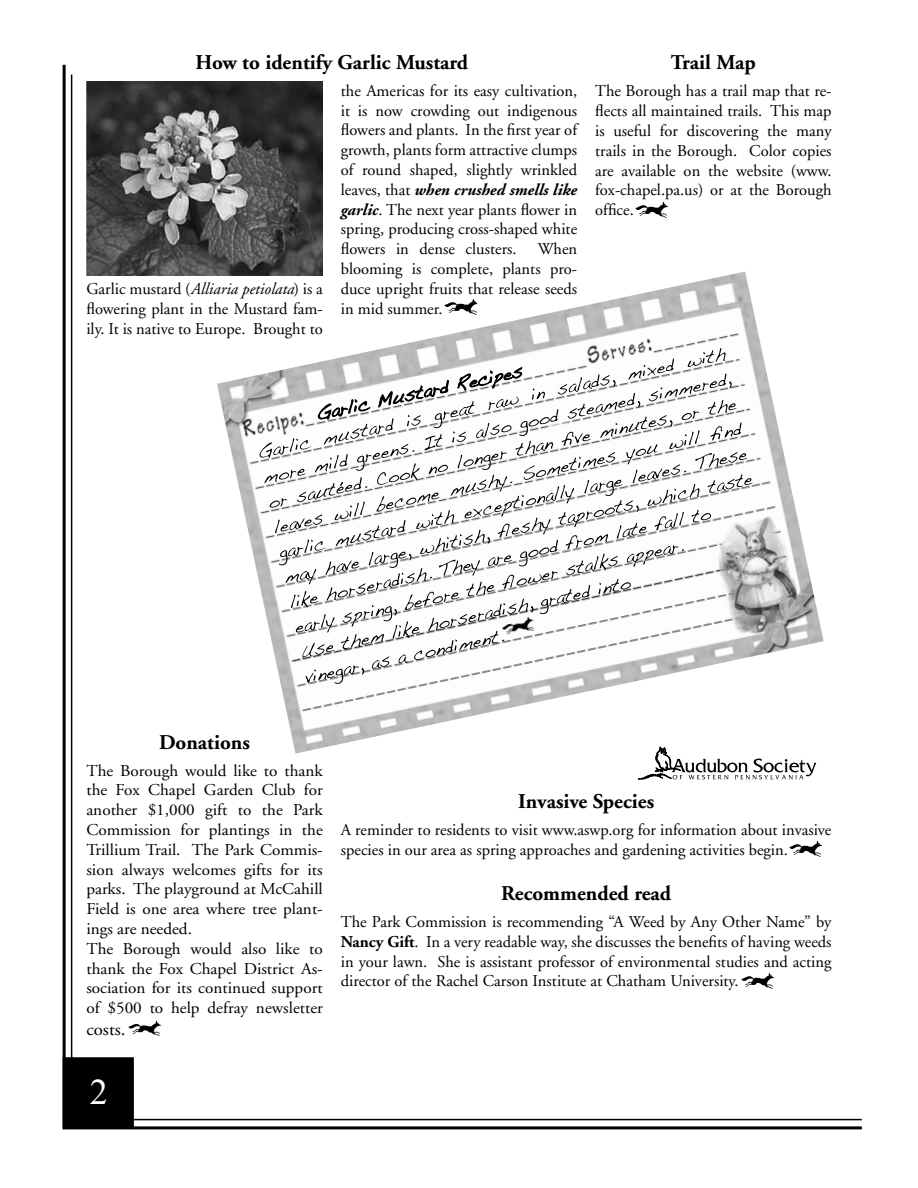
<style>
.page{position:relative;width:918px;height:1188px;background:#fff}
.page>*{position:absolute;margin:0;border:0;box-sizing:border-box;transform-origin:0 0}
.t1{font:36px "Times New Roman";color:#fff}
.t2{font:700 21px "Adobe Garamond";color:#000}
.t3{font:18px "Adobe Garamond";color:#000;scale:1.04 1}
.t4{font:16.5px/19.8px "Adobe Garamond";color:#000;text-align:justify}
.t5{font:16.5px/19.8px "Adobe Garamond";color:#000;scale:1.04 1}
.s1{font-style:italic}
.s2{font-weight:700;font-style:italic}
.s3{font-weight:700}
</style>
<div class="page">
<hr style="left:63px;top:65px;width:3px;height:1061px;background:#000">
<hr style="left:63px;top:1126px;width:799px;height:3px;background:#000">
<hr style="left:71px;top:1119px;width:791px;height:1px;background:#000">
<hr style="left:71px;top:75px;width:1px;height:1044px;background:#000">
<div style="left:63px;top:1058px;width:70px;height:70px;background:#000"></div>
<div style="left:63px;top:1057px;width:71px;height:72px;border:2px solid #000"></div>
<img style="left:741px;top:973px;width:32px;height:16px">
<img style="left:128px;top:1021px;width:33px;height:15px">
<img style="left:635px;top:202px;width:33px;height:15px">
<img style="left:86px;top:82px;width:237px;height:193px">
<svg style="left:638px;top:754px;width:178px;height:26px"></svg>
<img style="left:217px;top:272px;width:607px;height:482px">
<svg style="left:291px;top:584px;width:420px;height:100px"></svg>
<svg style="left:286px;top:474px;width:467px;height:110px"></svg>
<svg style="left:279px;top:452px;width:469px;height:113px"></svg>
<svg style="left:275px;top:422px;width:467px;height:111px"></svg>
<svg style="left:269px;top:400px;width:468px;height:108px"></svg>
<svg style="left:264px;top:373px;width:468px;height:110px"></svg>
<svg style="left:259px;top:348px;width:467px;height:110px"></svg>
<svg style="left:318px;top:367px;width:204px;height:58px"></svg>
<img style="left:789px;top:841px;width:32px;height:16px">
<p class="t2" style="left:196px;top:51px;width:274px">How to identify Garlic Mustard</p>
<p class="t4" style="left:86px;top:279px;width:238px">Garlic mustard (<span class="s1">Alliaria petiolata</span>) is a flowering plant in the Mustard fam&shy;ily. It is native to Europe. Brought to</p>
<p class="t4" style="left:341px;top:81px;width:238px">the Americas for its easy cultivation, it is now crowding out indigenous flowers and plants. In the first year of growth, plants form attractive clumps of round shaped, slightly wrinkled leaves, that <span class="s2">when crushed smells like garlic</span>. The next year plants flower in spring, producing cross-shaped white flowers in dense clusters.</p>
<p class="t4" style="left:341px;top:239px;width:238px;text-indent:197px">When blooming is complete, plants pro&shy;duce upright fruits that release seeds in mid summer.</p>
<p class="t2" style="left:671px;top:51px;width:87px">Trail Map</p>
<p class="t4" style="left:595px;top:82px;width:238px">The Borough has a trail map that re&shy;flects all maintained trails. This map is useful for discovering the many trails in the Borough. Color copies are available on the website (www. fox-chapel.pa.us) or at the Borough office.</p>
<p class="t2" style="left:159px;top:730px;width:92px">Donations</p>
<p class="t5" style="left:86px;top:761px;width:229px">The Borough would like to thank the Fox Chapel Garden Club for another $1,000 gift to the Park<br>Commission for plantings in the<br>Trillium Trail. The Park Commis&shy;sion always welcomes gifts for its parks. The playground at McCahill<br>Field is one area where tree plant&shy;ings are needed.<br>The Borough would also like to thank the Fox Chapel District As&shy;sociation for its continued support of $500 to help defray newsletter</p>
<p class="t3" style="left:86px;top:1019px;width:39px">costs.</p>
<p class="t2" style="left:518px;top:790px;width:138px">Invasive Species</p>
<p class="t4" style="left:341px;top:821px;width:492px">A reminder to residents to visit www.aswp.org for information about invasive species in our area as spring approaches and gardening activities begin.</p>
<p class="t2" style="left:501px;top:882px;width:171px">Recommended read</p>
<p class="t4" style="left:341px;top:912px;width:492px">The Park Commission is recommending “A Weed by Any Other Name” by <span class="s3">Nancy Gift</span>. In a very readable way, she discusses the benefits of having weeds in your lawn. She is assistant professor of environmental studies and acting director of the Rachel Carson Institute at Chatham University.</p>
<h1 class="t1" style="left:90px;top:1067px;width:19px">2</h1>
</div>
